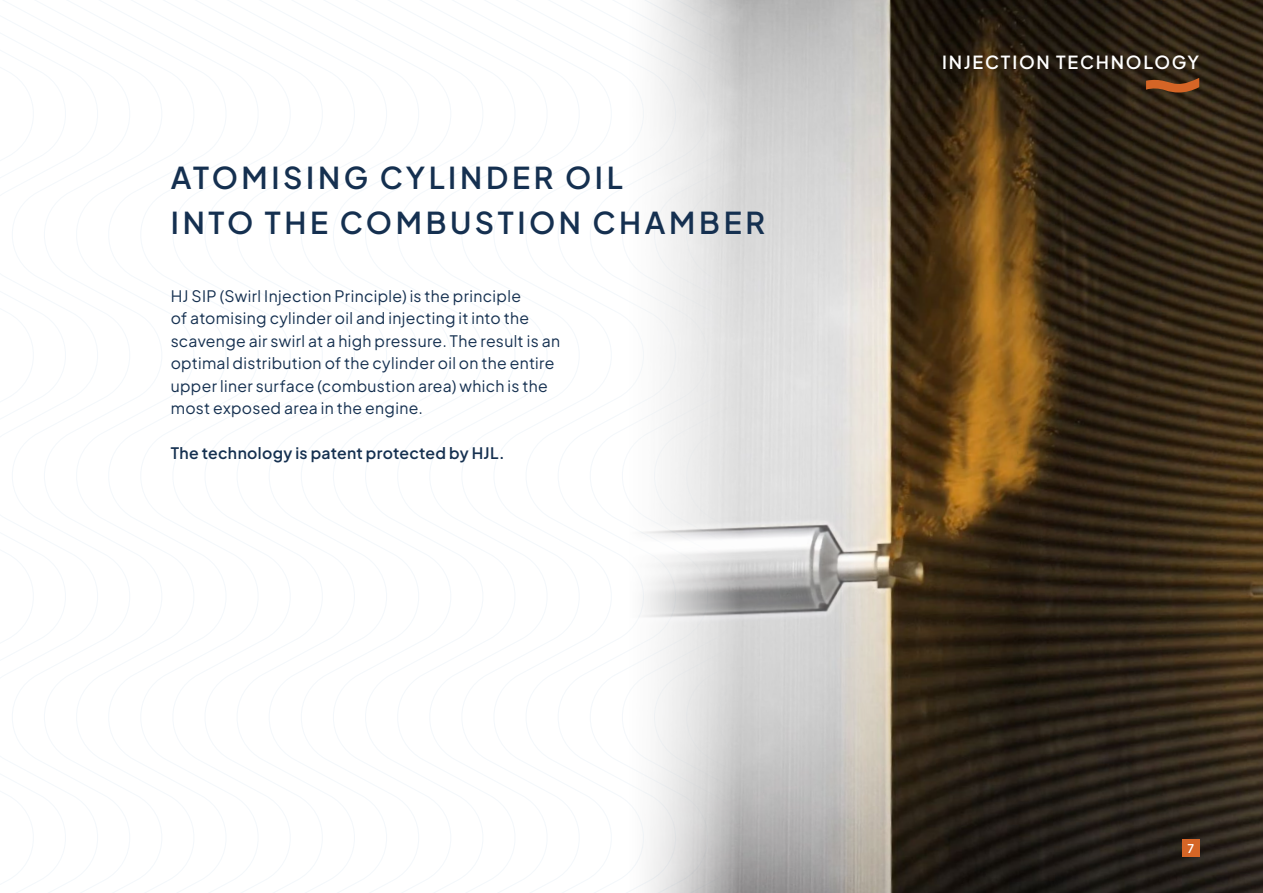
<style>
.page{position:relative;width:1263px;height:893px;background:#fff}
.page>*{position:absolute;margin:0;border:0;box-sizing:border-box;transform-origin:0 0}
.Title_2{font:600 30px "Plus Jakarta Sans";letter-spacing:.12em;color:#153050}
.t1{font:600 18px "Plus Jakarta Sans";letter-spacing:.1em;color:#fff}
.Body{font:15.75px/22.5px "Plus Jakarta Sans";letter-spacing:.02em;color:#153050}
.Bodu_bold{font:600 15.75px "Plus Jakarta Sans";letter-spacing:.02em;color:#153050}
.Page_no{font:600 12px "Plus Jakarta Sans";color:#fff}
</style>
<div class="page">
<img style="left:899px;top:0;width:364px;height:893px">
<svg style="left:1146px;top:78px;width:53px;height:15px"></svg>
<svg style="left:598px;top:0;width:301px;height:893px"></svg>
<div style="left:1182px;top:840px;width:17px;height:17px;background:#d56526"></div>
<p class="Title_2" style="left:171px;top:152px;width:454px">ATOMISING CYLINDER OIL</p>
<p class="Title_2" style="left:171px;top:197px;width:596px">INTO THE COMBUSTION CHAMBER</p>
<p class="Body" style="left:171px;top:283px;width:391px">HJ SIP (Swirl Injection Principle) is the principle<br>of atomising cylinder oil and injecting it into the scavenge air swirl at a high pressure. The result is an optimal distribution of the cylinder oil on the entire upper liner surface (combustion area) which is the most exposed area in the engine.</p>
<p class="Bodu_bold" style="left:171px;top:439px;width:335px">The technology is patent protected by HJL.</p>
<p class="t1" style="left:942px;top:46px;width:259px">INJECTION TECHNOLOGY</p>
<p class="Page_no" style="left:1187px;top:838px;width:8px">7</p>
<p class="Page_no" style="left:1187px;top:840px;width:9px">5</p>
</div>
